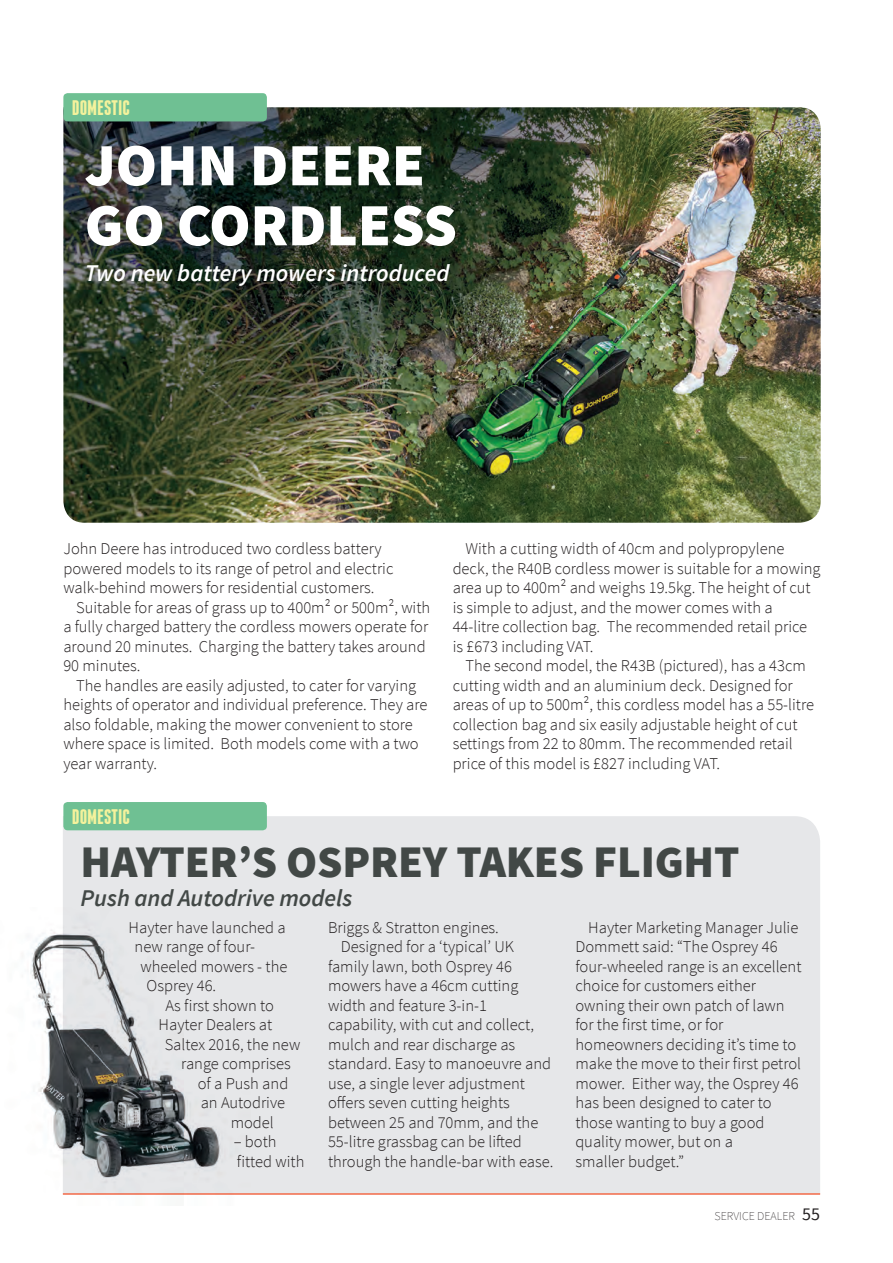
<style>
.page{position:relative;width:893px;height:1263px;background:#fff}
.page>*{position:absolute;margin:0;border:0;box-sizing:border-box;transform-origin:0 0}
.t1{font:900 60px/60px "Source Sans Pro";letter-spacing:-.005em;color:#fff}
.t2{font:900 45px "Source Sans Pro";letter-spacing:-.005em;color:#424846}
.t3{font:italic 600 24px "Source Sans Pro";color:#fff}
.t4{font:italic 600 24px "Source Sans Pro";color:#424846}
.t5{font:700 21px "Franchise";color:#f4f29c}
.t6{font:300 16.5px/19.5px "Source Sans Pro";color:#231f20}
.t7{font:200 12px "Source Sans Pro";color:#231f20}
.s1{font-weight:400;font-size:18px}
</style>
<div class="page">
<img style="left:63px;top:107px;width:757px;height:416px">
<div style="left:63px;top:816px;width:757px;height:377px;background:#e6e7e9"></div>
<hr style="left:63px;top:1193px;width:757px;height:1px;background:#f26a48">
<div style="left:63px;top:802px;width:204px;height:28px;background:#6fc093;border-radius:4px"></div>
<div style="left:63px;top:93px;width:204px;height:28px;background:#6fc093;border-radius:4px"></div>
<img style="left:30px;top:907px;width:221px;height:288px">
<p class="t5" style="left:72px;top:98px;width:60px">DOMESTIC</p>
<h1 class="t1" style="left:85px;top:138px;width:374px">JOHN DEERE<br>GO CORDLESS</h1>
<h3 class="t3" style="left:85px;top:258px;width:366px">Two new battery mowers introduced</h3>
<p class="t6" style="left:63px;top:539px;width:331px">John Deere has introduced two cordless battery powered models to its range of petrol and electric walk-behind mowers for residential customers.</p>
<p class="t6" style="left:63px;top:598px;width:368px;text-indent:13px">Suitable for areas of grass up to 400m² or 500m², with a fully charged battery the cordless mowers operate for around 20 minutes. Charging the battery takes around 90 minutes.</p>
<p class="t6" style="left:63px;top:676px;width:365px;text-indent:13px">The handles are easily adjusted, to cater for varying heights of operator and individual preference. They are also foldable, making the mower convenient to store where space is limited. Both models come with a two year warranty.</p>
<p class="t5" style="left:72px;top:807px;width:60px">DOMESTIC</p>
<p class="t6" style="left:452px;top:539px;width:369px;text-indent:13px">With a cutting width of 40cm and polypropylene deck, the R40B cordless mower is suitable for a mowing area up to 400m² and weighs 19.5kg. The height of cut is simple to adjust, and the mower comes with a 44-litre collection bag. The recommended retail price is £673 including VAT.</p>
<p class="t6" style="left:452px;top:656px;width:363px;text-indent:13px">The second model, the R43B (pictured), has a 43cm cutting width and an aluminium deck. Designed for areas of up to 500m², this cordless model has a 55-litre collection bag and six easily adjustable height of cut settings from 22 to 80mm. The recommended retail price of this model is £827 including VAT.</p>
<h2 class="t2" style="left:81px;top:832px;width:660px">HAYTER’S OSPREY TAKES FLIGHT</h2>
<h3 class="t4" style="left:81px;top:883px;width:273px">Push and Autodrive models</h3>
<p class="t6" style="left:129px;top:917px;width:159px">Hayter have launched a</p>
<p class="t6" style="left:135px;top:937px;width:122px">new range of four-</p>
<p class="t6" style="left:141px;top:956px;width:148px">wheeled mowers - the</p>
<p class="t6" style="left:147px;top:976px;width:71px">Osprey 46.</p>
<p class="t6" style="left:165px;top:995px;width:110px">As first shown to</p>
<p class="t6" style="left:159px;top:1015px;width:115px">Hayter Dealers at</p>
<p class="t6" style="left:165px;top:1034px;width:137px">Saltex 2016, the new</p>
<p class="t6" style="left:181px;top:1054px;width:111px">range comprises</p>
<p class="t6" style="left:198px;top:1073px;width:92px">of a Push and</p>
<p class="t6" style="left:201px;top:1093px;width:86px">an Autodrive</p>
<p class="t6" style="left:231px;top:1112px;width:45px">model</p>
<p class="t6" style="left:234px;top:1132px;width:72px">– both fitted with</p>
<p class="t6" style="left:328px;top:917px;width:172px">Briggs &amp; Stratton engines.</p>
<p class="t6" style="left:341px;top:937px;width:175px">Designed for a ‘typical’ UK</p>
<p class="t6" style="left:328px;top:956px;width:185px">family lawn, both Osprey 46</p>
<p class="t6" style="left:328px;top:976px;width:192px">mowers have a 46cm cutting</p>
<p class="t6" style="left:328px;top:995px;width:160px">width and feature 3-in-1</p>
<p class="t6" style="left:328px;top:1015px;width:208px">capability, with cut and collect,</p>
<p class="t6" style="left:328px;top:1034px;width:189px">mulch and rear discharge as</p>
<p class="t6" style="left:328px;top:1054px;width:225px">standard. Easy to manoeuvre and</p>
<p class="t6" style="left:328px;top:1073px;width:198px">use, a single lever adjustment</p>
<p class="t6" style="left:328px;top:1093px;width:183px">offers seven cutting heights</p>
<p class="t6" style="left:328px;top:1112px;width:212px">between 25 and 70mm, and the</p>
<p class="t6" style="left:328px;top:1132px;width:195px">55-litre grassbag can be lifted</p>
<p class="t6" style="left:328px;top:1151px;width:227px">through the handle-bar with ease.</p>
<p class="t6" style="left:575px;top:917px;width:227px;text-indent:13px">Hayter Marketing Manager Julie<br>Dommett said: “The Osprey 46 four-wheeled range is an excellent choice for customers either owning their own patch of lawn for the first time, or for homeowners deciding it’s time to make the move to their first petrol mower. Either way, the Osprey 46 has been designed to cater to those wanting to buy a good quality mower, but on a<br>smaller budget.”</p>
<p class="t7" style="left:714px;top:1208px;width:107px">SERVICE DEALER <span class="s1">55</span></p>
</div>
